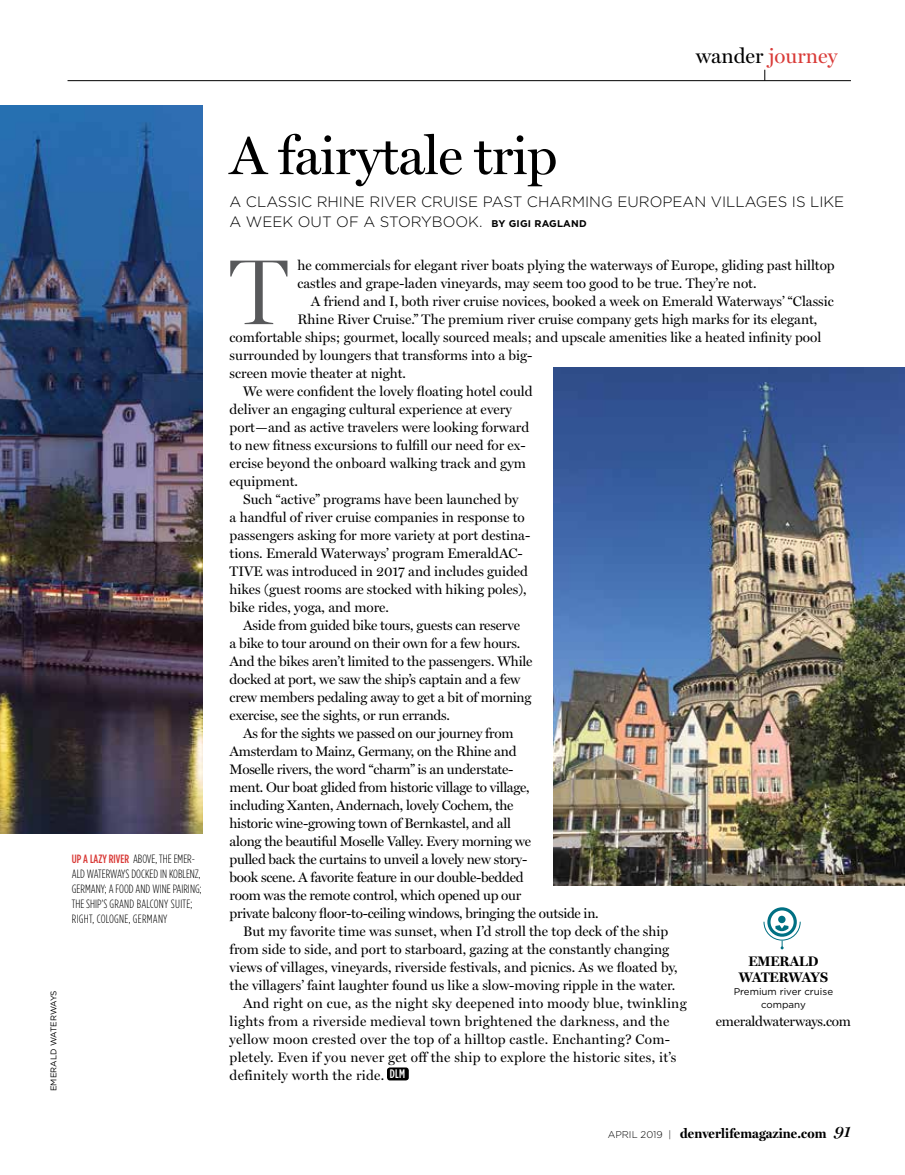
<style>
.page{position:relative;width:905px;height:1175px;background:#fff}
.page>*{position:absolute;margin:0;border:0;box-sizing:border-box;transform-origin:0 0}
.t1{font:300 93px "Miller Display";color:#58595b}
.t2{font:54px "Miller Display";letter-spacing:-.015em;color:#000}
.t3{font:21px "Miller Display";color:#d93a37}
.t4{font:300 15px/19.5px "Gotham";color:#000}
.t5{font:13.8px/18px "Miller Display";color:#000}
.t6{font:13.8px "Miller Display";letter-spacing:-.02em;color:#000}
.t7{font:13.8px "Miller Display";letter-spacing:.02em;color:#000}
.t8{font:700 13.8px/16px "Miller Display";color:#000;text-align:center}
.t9{font:700 13.5px "Miller Display";letter-spacing:.01em;color:#000}
.t10{font:300 12px/15px "Gotham Condensed";color:#000}
.t11{font:9.75px/12.8px "Gotham";color:#000;text-align:center}
.t12{font:8.25px "Gotham";color:#000}
.s1{font-weight:500;color:#d93a37}
.s2{color:#000}
.s3{font-weight:700;font-size:9.75px}
.s4{font-family:"Gotham Condensed";font-weight:500;font-size:12.3px;color:#fff}
.s5{font-family:"Gotham";font-weight:300;font-size:9.75px}
.s6{font-weight:600;font-style:italic;font-size:16.5px}
</style>
<div class="page">
<hr style="left:68px;top:80px;width:782px;height:1px;background:#000">
<img style="left:0;top:105px;width:202px;height:728px">
<img style="left:554px;top:367px;width:350px;height:518px">
<div style="left:387px;top:1067px;width:22px;height:13px;background:#000;border-radius:3px"></div>
<div style="left:778px;top:915px;width:7px;height:8px;background:#007083;border-radius:50%"></div>
<div style="left:767px;top:907px;width:29px;height:29px;border:3px solid #007083;border-radius:50%"></div>
<svg style="left:763px;top:921px;width:38px;height:28px"></svg>
<p class="t10" style="left:72px;top:851px;width:131px"><span class="s1">UP A LAZY RIVER</span> ABOVE, THE EMER-<br>ALD WATERWAYS DOCKED IN KOBLENZ,<br>GERMANY; A FOOD AND WINE PAIRING;<br>THE SHIP’S GRAND BALCONY SUITE;<br>RIGHT, COLOGNE, GERMANY</p>
<p class="t12" style="left:48px;top:1091px;width:102px;rotate:-90deg">EMERALD WATERWAYS</p>
<h3 class="t3" style="left:695px;top:44px;width:143px"><span class="s2">wander</span> journey</h3>
<h2 class="t2" style="left:230px;top:125px;width:329px">A fairytale trip</h2>
<p class="t4" style="left:230px;top:192px;width:616px">A CLASSIC RHINE RIVER CRUISE PAST CHARMING EUROPEAN VILLAGES IS LIKE<br>A WEEK OUT OF A STORYBOOK. <span class="s3">BY GIGI RAGLAND</span></p>
<h1 class="t1" style="left:230px;top:239px;width:60px">T</h1>
<p class="t5" style="left:297px;top:257px;width:539px">he commercials for elegant river boats plying the waterways of Europe, gliding past hilltop castles and grape-laden vineyards, may seem too good to be true. They’re not.</p>
<p class="t5" style="left:311px;top:293px;width:524px">A friend and I, both river cruise novices, booked a week on Emerald Waterways’ “Classic</p>
<p class="t5" style="left:297px;top:311px;width:521px">Rhine River Cruise.” The premium river cruise company gets high marks for its elegant,</p>
<p class="t5" style="left:229px;top:329px;width:593px">comfortable ships; gourmet, locally sourced meals; and upscale amenities like a heated infinity pool</p>
<p class="t5" style="left:229px;top:347px;width:304px">surrounded by loungers that transforms into a big-</p>
<p class="t5" style="left:229px;top:365px;width:178px">screen movie theater at night.</p>
<p class="t5" style="left:243px;top:383px;width:291px">We were confident the lovely floating hotel could</p>
<p class="t5" style="left:229px;top:401px;width:284px">deliver an engaging cultural experience at every</p>
<p class="t5" style="left:229px;top:419px;width:301px">port—and as active travelers were looking forward</p>
<p class="t5" style="left:229px;top:437px;width:297px">to new fitness excursions to fulfill our need for ex-</p>
<p class="t5" style="left:229px;top:455px;width:298px">ercise beyond the onboard walking track and gym</p>
<p class="t5" style="left:229px;top:473px;width:70px">equipment.</p>
<p class="t5" style="left:243px;top:491px;width:277px">Such “active” programs have been launched by</p>
<p class="t5" style="left:229px;top:509px;width:297px">a handful of river cruise companies in response to</p>
<p class="t5" style="left:229px;top:527px;width:302px">passengers asking for more variety at port destina-</p>
<p class="t5" style="left:229px;top:545px;width:295px">tions. Emerald Waterways’ program EmeraldAC-</p>
<p class="t5" style="left:229px;top:563px;width:300px">TIVE was introduced in 2017 and includes guided</p>
<p class="t5" style="left:229px;top:581px;width:299px">hikes (guest rooms are stocked with hiking poles),</p>
<p class="t5" style="left:229px;top:599px;width:161px">bike rides, yoga, and more.</p>
<p class="t5" style="left:243px;top:617px;width:278px">Aside from guided bike tours, guests can reserve</p>
<p class="t5" style="left:229px;top:635px;width:292px">a bike to tour around on their own for a few hours.</p>
<p class="t5" style="left:229px;top:653px;width:304px">And the bikes aren’t limited to the passengers. While</p>
<p class="t5" style="left:229px;top:671px;width:292px">docked at port, we saw the ship’s captain and a few</p>
<p class="t5" style="left:229px;top:689px;width:303px">crew members pedaling away to get a bit of morning</p>
<p class="t5" style="left:229px;top:707px;width:222px">exercise, see the sights, or run errands.</p>
<p class="t6" style="left:243px;top:725px;width:272px">As for the sights we passed on our journey from</p>
<p class="t6" style="left:229px;top:743px;width:288px">Amsterdam to Mainz, Germany, on the Rhine and</p>
<p class="t6" style="left:229px;top:761px;width:285px">Moselle rivers, the word “charm” is an understate-</p>
<p class="t6" style="left:229px;top:779px;width:301px">ment. Our boat glided from historic village to village,</p>
<p class="t6" style="left:229px;top:797px;width:285px">including Xanten, Andernach, lovely Cochem, the</p>
<p class="t6" style="left:229px;top:815px;width:283px">historic wine-growing town of Bernkastel, and all</p>
<p class="t6" style="left:229px;top:833px;width:303px">along the beautiful Moselle Valley. Every morning we</p>
<p class="t6" style="left:229px;top:851px;width:299px">pulled back the curtains to unveil a lovely new story-</p>
<p class="t6" style="left:229px;top:869px;width:295px">book scene. A favorite feature in our double-bedded</p>
<p class="t6" style="left:229px;top:887px;width:293px">room was the remote control, which opened up our</p>
<p class="t6" style="left:229px;top:905px;width:370px">private balcony floor-to-ceiling windows, bringing the outside in.</p>
<p class="t5" style="left:243px;top:922px;width:426px">But my favorite time was sunset, when I’d stroll the top deck of the ship</p>
<p class="t5" style="left:229px;top:940px;width:441px">from side to side, and port to starboard, gazing at the constantly changing</p>
<p class="t5" style="left:229px;top:958px;width:449px">views of villages, vineyards, riverside festivals, and picnics. As we floated by,</p>
<p class="t5" style="left:229px;top:976px;width:447px">the villagers’ faint laughter found us like a slow-moving ripple in the water.</p>
<p class="t7" style="left:243px;top:995px;width:445px">And right on cue, as the night sky deepened into moody blue, twinkling</p>
<p class="t7" style="left:229px;top:1013px;width:441px">lights from a riverside medieval town brightened the darkness, and the</p>
<p class="t7" style="left:229px;top:1031px;width:442px">yellow moon crested over the top of a hilltop castle. Enchanting? Com-</p>
<p class="t7" style="left:229px;top:1049px;width:448px">pletely. Even if you never get off the ship to explore the historic sites, it’s</p>
<p class="t7" style="left:229px;top:1067px;width:177px">definitely worth the ride. <span class="s4">DLM</span></p>
<p class="t8" style="left:738px;top:953px;width:91px">EMERALD<br>WATERWAYS</p>
<p class="t11" style="left:733px;top:985px;width:101px">Premium river cruise company</p>
<p class="t6" style="left:716px;top:1013px;width:136px">emeraldwaterways.com</p>
<p class="t9" style="left:607px;top:1125px;width:245px"><span class="s5">APRIL 2019 |</span> denverlifemagazine.com <span class="s6">91</span></p>
</div>
